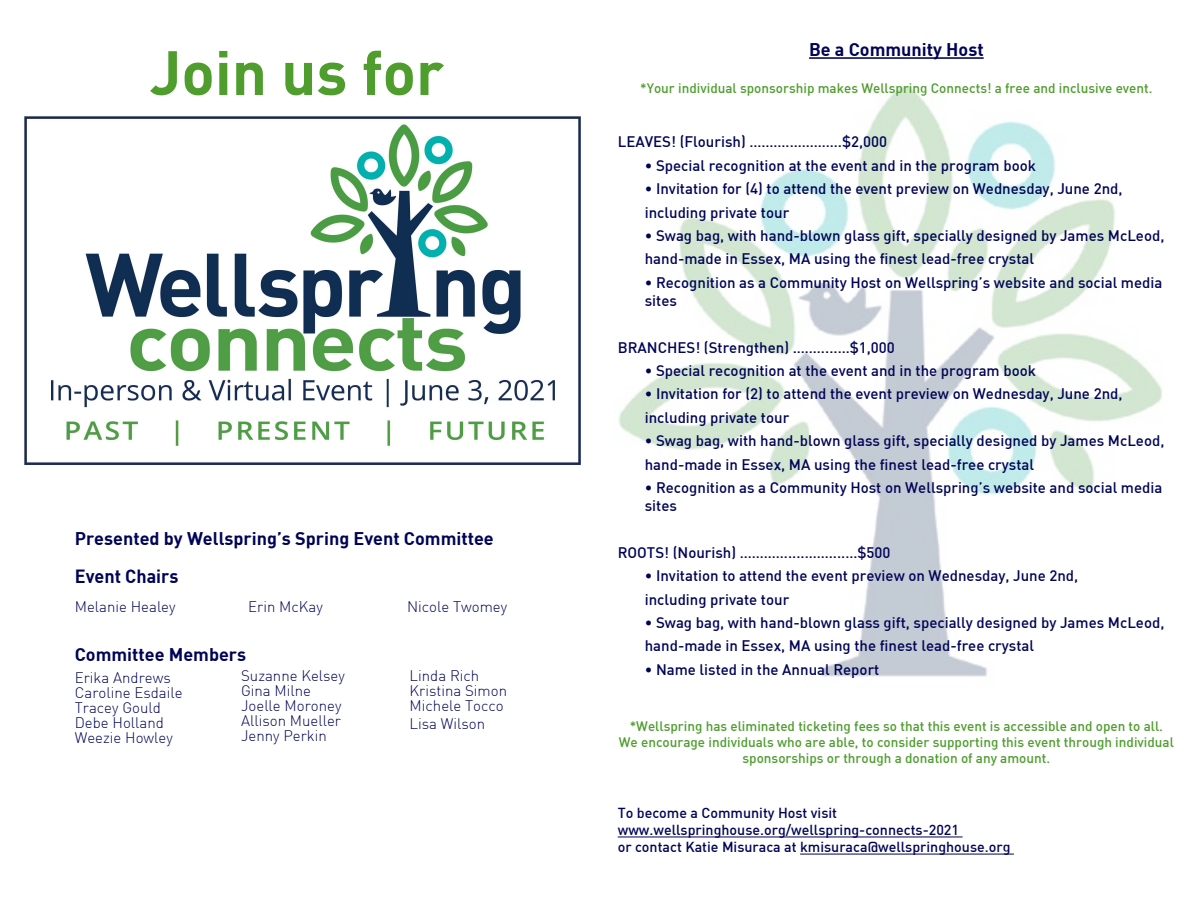
<style>
.page{position:relative;width:1188px;height:918px;background:#fff}
.page>*{position:absolute;margin:0;border:0;box-sizing:border-box;transform-origin:0 0}
.t1{font:700 61.5px "DIN";color:#4e9d2d}
.t2{font:700 18.75px "DIN";color:#000456;scale:.96 1}
.t3{font:700 18px "DIN";color:#000456}
.t4{font:500 15px/23.4px "DIN";color:#000456}
.t5{font:300 15px/15px "DIN";color:#000456}
.t6{font:500 14.25px/17.1px "DIN";color:#000456}
.t7{font:500 13.5px/16.2px "DIN";color:#4e9d2d;text-align:center}
</style>
<div class="page">
<img style="left:618px;top:86px;width:544px;height:591px">
<hr style="left:809px;top:57px;width:175px;height:2px;background:#000456">
<hr style="left:618px;top:836px;width:345px;height:1px;background:#000456">
<hr style="left:800px;top:854px;width:214px;height:1px;background:#000456">
<img style="left:24px;top:116px;width:557px;height:349px">
<h1 class="t1" style="left:150px;top:33px;width:295px">Join us for</h1>
<p class="t3" style="left:75px;top:526px;width:420px">Presented by Wellspring’s Spring Event Committee</p>
<p class="t2" style="left:75px;top:564px;width:109px">Event Chairs</p>
<p class="t5" style="left:75px;top:599px;width:102px">Melanie Healey</p>
<p class="t5" style="left:248px;top:599px;width:76px">Erin McKay</p>
<p class="t5" style="left:407px;top:599px;width:102px">Nicole Twomey</p>
<p class="t3" style="left:75px;top:642px;width:173px">Committee Members</p>
<p class="t5" style="left:75px;top:670px;width:109px">Erika Andrews<br>Caroline Esdaile<br>Tracey Gould<br>Debe Holland<br>Weezie Howley</p>
<p class="t5" style="left:241px;top:668px;width:105px">Suzanne Kelsey<br>Gina Milne<br>Joelle Moroney<br>Allison Mueller<br>Jenny Perkin</p>
<p class="t5" style="left:410px;top:668px;width:99px">Linda Rich<br>Kristina Simon<br>Michele Tocco</p>
<p class="t5" style="left:410px;top:716px;width:77px">Lisa Wilson</p>
<p class="t3" style="left:809px;top:37px;width:176px">Be a Community Host</p>
<p class="t7" style="left:640px;top:80px;width:514px">*Your individual sponsorship makes Wellspring Connects! a free and inclusive event.</p>
<p class="t4" style="left:618px;top:130px;width:271px">LEAVES! (Flourish) ….……………….$2,000</p>
<p class="t4" style="left:645px;top:153px;width:393px">• Special recognition at the event and in the program book</p>
<p class="t4" style="left:645px;top:177px;width:479px">• Invitation for (4) to attend the event preview on Wednesday, June 2nd, including private tour</p>
<p class="t4" style="left:645px;top:223px;width:521px">• Swag bag, with hand-blown glass gift, specially designed by James McLeod, hand-made in Essex, MA using the finest lead-free crystal</p>
<p class="t4" style="left:645px;top:273px;width:519px;line-height:18px">• Recognition as a Community Host on Wellspring’s website and social media sites</p>
<p class="t4" style="left:618px;top:335px;width:279px">BRANCHES! (Strengthen) .……....…$1,000</p>
<p class="t4" style="left:645px;top:358px;width:393px">• Special recognition at the event and in the program book</p>
<p class="t4" style="left:645px;top:382px;width:479px">• Invitation for (2) to attend the event preview on Wednesday, June 2nd, including private tour</p>
<p class="t4" style="left:645px;top:429px;width:521px">• Swag bag, with hand-blown glass gift, specially designed by James McLeod, hand-made in Essex, MA using the finest lead-free crystal</p>
<p class="t4" style="left:645px;top:478px;width:519px;line-height:18px">• Recognition as a Community Host on Wellspring’s website and social media sites</p>
<p class="t4" style="left:618px;top:540px;width:274px">ROOTS! (Nourish) …………....……....…$500</p>
<p class="t4" style="left:645px;top:564px;width:435px">• Invitation to attend the event preview on Wednesday, June 2nd, including private tour</p>
<p class="t4" style="left:645px;top:610px;width:521px">• Swag bag, with hand-blown glass gift, specially designed by James McLeod, hand-made in Essex, MA using the finest lead-free crystal</p>
<p class="t4" style="left:645px;top:657px;width:236px">• Name listed in the Annual Report</p>
<p class="t7" style="left:619px;top:717px;width:557px">*Wellspring has eliminated ticketing fees so that this event is accessible and open to all.<br>We encourage individuals who are able, to consider supporting this event through individual sponsorships or through a donation of any amount.</p>
<p class="t6" style="left:618px;top:804px;width:394px">To become a Community Host visit www.wellspringhouse.org/wellspring-connects-2021<br>or contact Katie Misuraca at kmisuraca@wellspringhouse.org</p>
</div>
